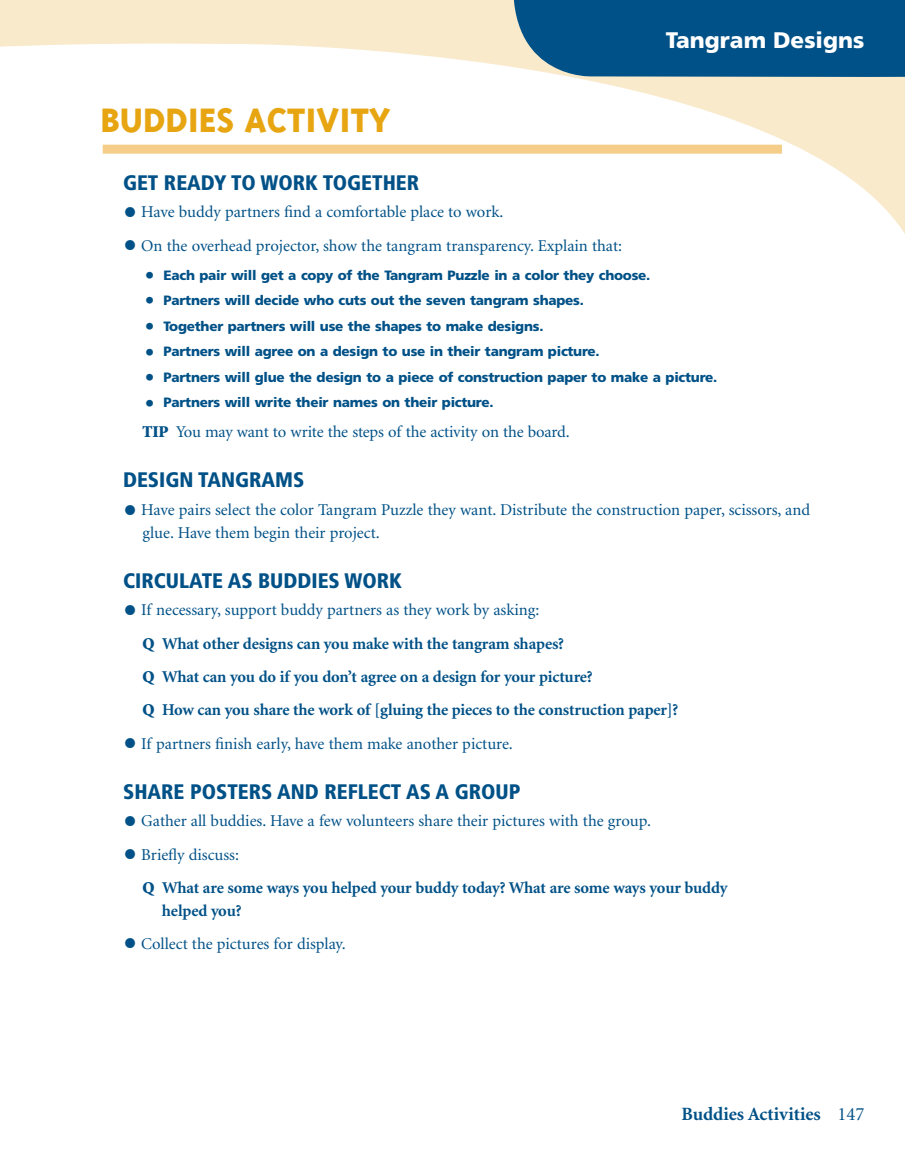
<style>
.page{position:relative;width:905px;height:1175px;background:#fff}
.page>*{position:absolute;margin:0;border:0;box-sizing:border-box;transform-origin:0 0}
.t1{font:800 39px "Triplex";color:#e7a512}
.t2{font:900 22.5px "Frutiger";color:#fff}
.t3{font:900 condensed 21px "Frutiger";color:#005187}
.t4{font:700 18.75px "Minion";color:#005187}
.t5{font:16.5px/22.5px "Minion";color:#005187}
.t6{font:700 16.5px/33.3px "Minion";letter-spacing:-.01em;color:#005187}
.t7{font:900 13.5px "Frutiger";letter-spacing:-.02em;color:#005187}
.s1{font-size:48px}
.s2{font-size:19.5px}
.s3{font-weight:900}
.s4{font-weight:400;font-size:48px}
.s5{font-weight:400}
</style>
<div class="page">
<svg style="left:0;top:0;width:904px;height:232px"></svg>
<svg style="left:513px;top:0;width:391px;height:79px"></svg>
<div style="left:103px;top:145px;width:679px;height:9px;background:#f4cd89"></div>
<h1 class="t1" style="left:100px;top:97px;width:292px">BUDDIES ACTIVITY</h1>
<h2 class="t2" style="left:666px;top:26px;width:200px">Tangram Designs</h2>
<p class="t3" style="left:123px;top:169px;width:298px">GET READY TO WORK TOGETHER</p>
<p class="t5" style="left:123px;top:201px;width:382px"><span class="s1">•</span> Have buddy partners find a comfortable place to work.</p>
<p class="t5" style="left:123px;top:235px;width:500px"><span class="s1">•</span> On the overhead projector, show the tangram transparency. Explain that:</p>
<p class="t7" style="left:145px;top:267px;width:507px"><span class="s2">•</span> Each pair will get a copy of the Tangram Puzzle in a color they choose.</p>
<p class="t7" style="left:145px;top:292px;width:441px"><span class="s2">•</span> Partners will decide who cuts out the seven tangram shapes.</p>
<p class="t7" style="left:145px;top:318px;width:400px"><span class="s2">•</span> Together partners will use the shapes to make designs.</p>
<p class="t7" style="left:145px;top:343px;width:456px"><span class="s2">•</span> Partners will agree on a design to use in their tangram picture.</p>
<p class="t7" style="left:145px;top:369px;width:574px"><span class="s2">•</span> Partners will glue the design to a piece of construction paper to make a picture.</p>
<p class="t7" style="left:145px;top:394px;width:350px"><span class="s2">•</span> Partners will write their names on their picture.</p>
<p class="t5" style="left:142px;top:421px;width:428px"><span class="s3">TIP</span> You may want to write the steps of the activity on the board.</p>
<p class="t3" style="left:123px;top:467px;width:183px">DESIGN TANGRAMS</p>
<p class="t5" style="left:142px;top:499px;width:669px;text-indent:-19px"><span class="s1">•</span> Have pairs select the color Tangram Puzzle they want. Distribute the construction paper, scissors, and glue. Have them begin their project.</p>
<p class="t3" style="left:123px;top:567px;width:280px">CIRCULATE AS BUDDIES WORK</p>
<p class="t6" style="left:142px;top:594px;width:537px;text-indent:-19px"><span class="s4">•</span> <span class="s5">If necessary, support buddy partners as they work by asking:<br></span><span class="s3">Q</span> What other designs can you make with the tangram shapes?<br><span class="s3">Q</span> What can you do if you don’t agree on a design for your picture?<br><span class="s3">Q</span> How can you share the work of [gluing the pieces to the construction paper]?</p>
<p class="t5" style="left:123px;top:733px;width:391px"><span class="s1">•</span> If partners finish early, have them make another picture.</p>
<p class="t3" style="left:123px;top:778px;width:399px">SHARE POSTERS AND REFLECT AS A GROUP</p>
<p class="t5" style="left:123px;top:810px;width:529px"><span class="s1">•</span> Gather all buddies. Have a few volunteers share their pictures with the group.</p>
<p class="t6" style="left:142px;top:838px;width:586px;text-indent:-19px"><span class="s4">•</span> <span class="s5">Briefly discuss:<br></span><span class="s3">Q</span> What are some ways you helped your buddy today? What are some ways your buddy</p>
<p class="t6" style="left:162px;top:894px;width:81px">helped you?</p>
<p class="t5" style="left:123px;top:933px;width:224px"><span class="s1">•</span> Collect the pictures for display.</p>
<p class="t4" style="left:681px;top:1104px;width:185px">Buddies Activities <span class="s5">147</span></p>
</div>
